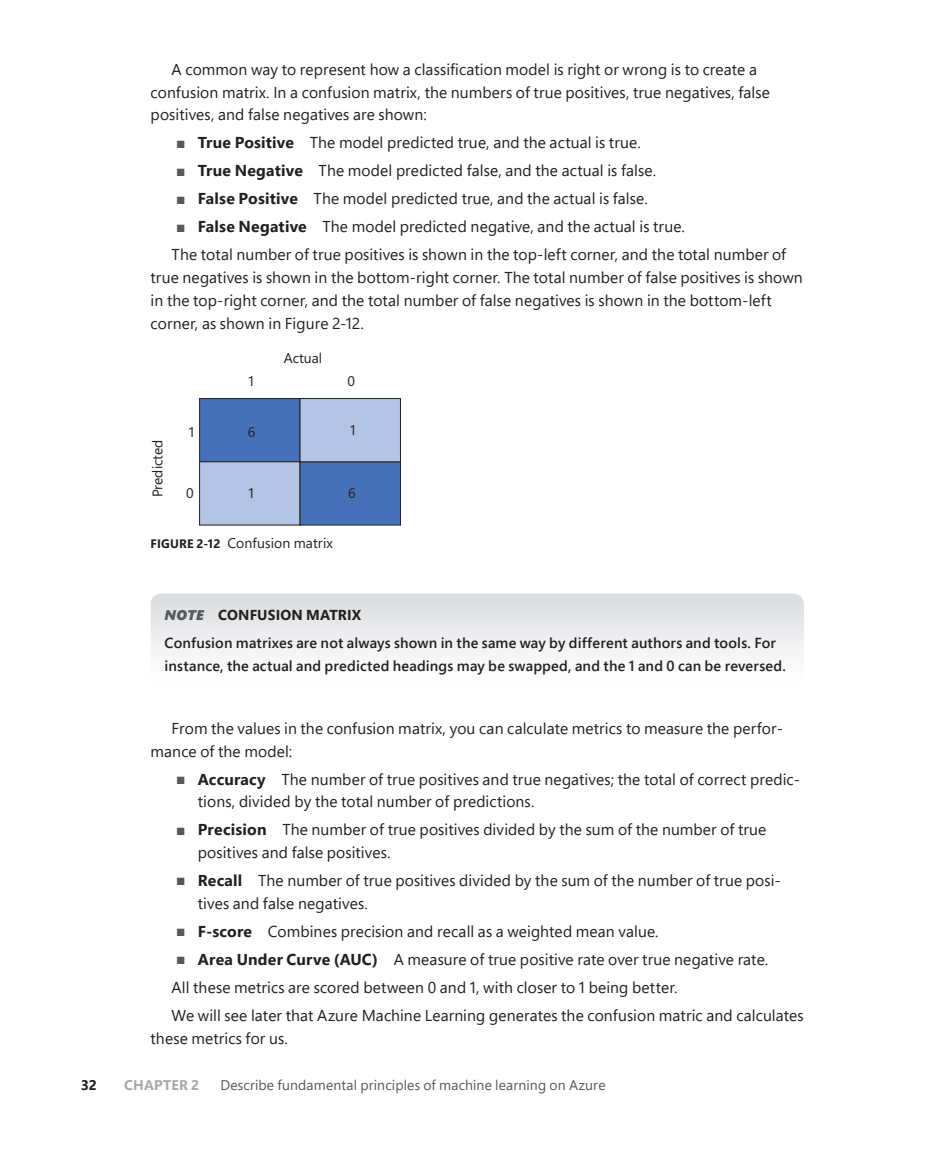
<style>
.page{position:relative;width:930px;height:1150px;background:#fff}
.page>*{position:absolute;margin:0;border:0;box-sizing:border-box;transform-origin:0 0}
.t1{font:15.75px/22.8px "Segoe Pro";letter-spacing:.005em;color:#231f20}
.t2{font:600 14.53px/22.8px "Segoe Pro";letter-spacing:.015em;color:#231f20}
.t3{font:700 14.35px "Segoe Pro";letter-spacing:.01em;color:#231f20}
.t4{font:14px "Segoe Pro";letter-spacing:.01em;color:#57585a}
.t5{font:14px "Segoe Pro";color:#231f20}
.t6{font:700 14px "Segoe Pro";letter-spacing:.015em;color:#a8a9ad}
.t7{font:700 14px "Segoe Pro";color:#231f20}
.s1{color:#57585a}
.s2{font-weight:700}
.s3{font-weight:700;font-size:12.25px}
.s4{font-weight:900;font-style:italic;font-size:14px;color:#57585a}
</style>
<div class="page">
<div style="left:199px;top:398px;width:101px;height:64px;background:#4671b8;border:1px solid #231f20"></div>
<div style="left:199px;top:461px;width:101px;height:64px;background:#b4c4e4;border:1px solid #231f20"></div>
<div style="left:300px;top:462px;width:100px;height:63px;background:#4671b8"></div>
<div style="left:299px;top:461px;width:102px;height:64px;border:1px solid #231f20"></div>
<div style="left:300px;top:398px;width:100px;height:64px;background:#b4c4e4"></div>
<div style="left:299px;top:398px;width:102px;height:64px;border:1px solid #231f20"></div>
<svg style="left:150px;top:594px;width:653px;height:59px"></svg>
<p class="t1" style="left:151px;top:57px;width:620px;text-indent:21px">A common way to represent how a classification model is right or wrong is to create a confusion matrix. In a confusion matrix, the numbers of true positives, true negatives, false positives, and false negatives are shown:</p>
<p class="t1" style="left:177px;top:131px;width:465px"><span class="s1">■</span> <span class="s2">True Positive</span> The model predicted true, and the actual is true.</p>
<p class="t1" style="left:177px;top:159px;width:480px"><span class="s1">■</span> <span class="s2">True Negative</span> The model predicted false, and the actual is false.</p>
<p class="t1" style="left:177px;top:187px;width:472px"><span class="s1">■</span> <span class="s2">False Positive</span> The model predicted true, and the actual is false.</p>
<p class="t1" style="left:171px;top:212px;width:616px;line-height:28px;text-indent:5px"><span class="s1">■</span> <span class="s2">False Negative</span> The model predicted negative, and the actual is true.<br>The total number of true positives is shown in the top-left corner, and the total number of</p>
<p class="t1" style="left:150px;top:266px;width:653px">true negatives is shown in the bottom-right corner. The total number of false positives is shown in the top-right corner, and the total number of false negatives is shown in the bottom-left corner, as shown in Figure 2-12.</p>
<p class="t5" style="left:284px;top:349px;width:40px">Actual</p>
<p class="t5" style="left:148px;top:497px;width:59px;rotate:-90deg">Predicted</p>
<p class="t5" style="left:189px;top:423px;width:7px">1</p>
<p class="t5" style="left:186px;top:484px;width:9px">0</p>
<p class="t5" style="left:248px;top:372px;width:7px">1</p>
<p class="t5" style="left:347px;top:372px;width:9px">0</p>
<p class="t5" style="left:248px;top:423px;width:9px">6</p>
<p class="t5" style="left:248px;top:484px;width:7px">1</p>
<p class="t5" style="left:350px;top:420px;width:7px">1</p>
<p class="t5" style="left:348px;top:484px;width:9px">6</p>
<p class="t5" style="left:150px;top:534px;width:184px"><span class="s3">FIGURE 2-12</span> Confusion matrix</p>
<p class="t3" style="left:164px;top:605px;width:198px"><span class="s4">NOTE</span> CONFUSION MATRIX</p>
<p class="t2" style="left:164px;top:631px;width:622px">Confusion matrixes are not always shown in the same way by different authors and tools. For instance, the actual and predicted headings may be swapped, and the 1 and 0 can be reversed.</p>
<p class="t1" style="left:151px;top:716px;width:633px;text-indent:21px">From the values in the confusion matrix, you can calculate metrics to measure the perfor&shy;mance of the model:</p>
<p class="t1" style="left:198px;top:767px;width:603px;text-indent:-21px"><span class="s1">■</span> <span class="s2">Accuracy</span> The number of true positives and true negatives; the total of correct predic&shy;tions, divided by the total number of predictions.</p>
<p class="t1" style="left:198px;top:818px;width:570px;text-indent:-21px"><span class="s1">■</span> <span class="s2">Precision</span> The number of true positives divided by the sum of the number of true positives and false positives.</p>
<p class="t1" style="left:198px;top:869px;width:584px;text-indent:-21px"><span class="s1">■</span> <span class="s2">Recall</span> The number of true positives divided by the sum of the number of true posi&shy;tives and false negatives.</p>
<p class="t1" style="left:177px;top:919px;width:483px"><span class="s1">■</span> <span class="s2">F-score</span> Combines precision and recall as a weighted mean value.</p>
<p class="t1" style="left:171px;top:945px;width:633px;line-height:28px;text-indent:5px"><span class="s1">■</span> <span class="s2">Area Under Curve (AUC)</span> A measure of true positive rate over true negative rate.<br>All these metrics are scored between 0 and 1, with closer to 1 being better.<br>We will see later that Azure Machine Learning generates the confusion matric and calculates</p>
<p class="t1" style="left:150px;top:1026px;width:139px">these metrics for us.</p>
<p class="t7" style="left:81px;top:1074px;width:18px">32</p>
<p class="t6" style="left:124px;top:1074px;width:77px">CHAPTER 2</p>
<p class="t4" style="left:220px;top:1075px;width:386px">Describe fundamental principles of machine learning on Azure</p>
</div>
